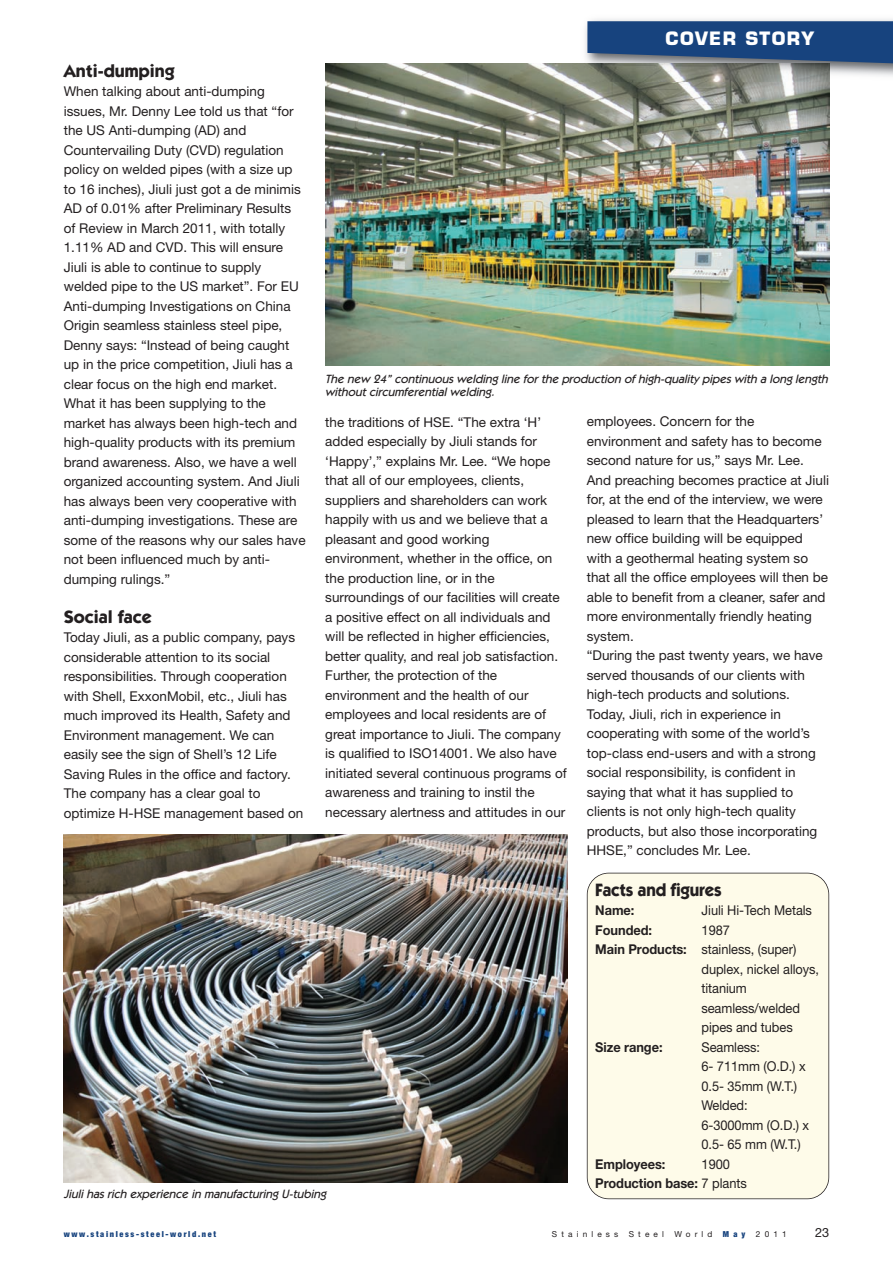
<style>
.page{position:relative;width:893px;height:1263px;background:#fff}
.page>*{position:absolute;margin:0;border:0;box-sizing:border-box;transform-origin:0 0}
.t1{font:700 18px "Itc Kabel";color:#231f20}
.t2{font:700 18px "Itc Kabel";color:#231f20;scale:.95 1}
.t3{font:700 18px "Eurostile LT Std";letter-spacing:.075em;color:#fff}
.t4{font:13.5px/19.5px "Helvetica Neue";color:#231f20}
.t5{font:13.5px/19.5px "Helvetica Neue";color:#231f20;scale:.95 1}
.t6{font:700 13.5px/19.5px "Helvetica Neue";letter-spacing:-.005em;color:#231f20;scale:.95 1}
.t7{font:12.75px "Helvetica Neue";color:#231f20}
.t8{font:italic 500 12px/13.5px "Itc Kabel";color:#231f20}
.t9{font:900 condensed 8.25px "Helvetica Neue";letter-spacing:.2em;color:#17437e}
.t10{font:8.25px "Helvetica Neue";letter-spacing:.5em;color:#231f20}
.s1{font-weight:700}
.s2{font-weight:400}
</style>
<div class="page">
<img style="left:325px;top:64px;width:504px;height:302px">
<div style="left:587px;top:873px;width:242px;height:326px;background:#fefbe9;border-radius:22px"></div>
<div style="left:587px;top:873px;width:242px;height:326px;border:2px solid #231f20;border-radius:22px"></div>
<img style="left:579px;top:19px;width:314px;height:63px">
<img style="left:579px;top:64px;width:250px;height:18px">
<svg style="left:587px;top:21px;width:306px;height:43px;background:#294f81"></svg>
<img style="left:64px;top:834px;width:504px;height:349px">
<h1 class="t3" style="left:666px;top:32px;width:150px">COVER STORY</h1>
<h1 class="t1" style="left:64px;top:64px;width:112px">Anti-dumping</h1>
<p class="t4" style="left:64px;top:81px;width:243px">When talking about anti-dumping issues, Mr. Denny Lee told us that “for the US Anti-dumping (AD) and Countervailing Duty (CVD) regulation policy on welded pipes (with a size up to 16 inches), Jiuli just got a de minimis AD of 0.01% after Preliminary Results of Review in March 2011, with totally 1.11% AD and CVD. This will ensure Jiuli is able to continue to supply welded pipe to the US market”. For EU Anti-dumping Investigations on China Origin seamless stainless steel pipe, Denny says: “Instead of being caught up in the price competition, Jiuli has a clear focus on the high end market.<br>What it has been supplying to the market has always been high-tech and high-quality products with its premium brand awareness. Also, we have a well organized accounting system. And Jiuli has always been very cooperative with anti-dumping investigations. These are some of the reasons why our sales have not been influenced much by anti&shy;dumping rulings.”</p>
<h1 class="t1" style="left:64px;top:610px;width:89px">Social face</h1>
<p class="t4" style="left:64px;top:627px;width:241px">Today Jiuli, as a public company, pays considerable attention to its social responsibilities. Through cooperation with Shell, ExxonMobil, etc., Jiuli has much improved its Health, Safety and Environment management. We can easily see the sign of Shell’s 12 Life Saving Rules in the office and factory.<br>The company has a clear goal to optimize H-HSE management based on</p>
<p class="t8" style="left:325px;top:373px;width:506px">The new 24” continuous welding line for the production of high-quality pipes with a long length without circumferential welding.</p>
<p class="t4" style="left:325px;top:412px;width:243px">the traditions of HSE. “The extra ‘H’ added especially by Jiuli stands for ‘Happy’,” explains Mr. Lee. “We hope that all of our employees, clients, suppliers and shareholders can work happily with us and we believe that a pleasant and good working environment, whether in the office, on the production line, or in the surroundings of our facilities will create a positive effect on all individuals and will be reflected in higher efficiencies, better quality, and real job satisfaction.<br>Further, the protection of the environment and the health of our employees and local residents are of great importance to Jiuli. The company is qualified to ISO14001. We also have initiated several continuous programs of awareness and training to instil the necessary alertness and attitudes in our</p>
<p class="t4" style="left:587px;top:412px;width:244px">employees. Concern for the environment and safety has to become second nature for us,” says Mr. Lee.<br>And preaching becomes practice at Jiuli for, at the end of the interview, we were pleased to learn that the Headquarters’ new office building will be equipped with a geothermal heating system so that all the office employees will then be able to benefit from a cleaner, safer and more environmentally friendly heating system.<br>“During the past twenty years, we have served thousands of our clients with high-tech products and solutions.<br>Today, Jiuli, rich in experience in cooperating with some of the world’s top-class end-users and with a strong social responsibility, is confident in saying that what it has supplied to clients is not only high-tech quality products, but also those incorporating HHSE,” concludes Mr. Lee.</p>
<h1 class="t2" style="left:595px;top:883px;width:134px">Facts and figures</h1>
<p class="t6" style="left:595px;top:900px;width:43px">Name:</p>
<p class="t5" style="left:702px;top:900px;width:118px">Jiuli Hi-Tech Metals</p>
<p class="t6" style="left:595px;top:920px;width:61px">Founded:</p>
<p class="t5" style="left:702px;top:920px;width:31px">1987</p>
<p class="t5" style="left:595px;top:939px;width:213px"><span class="s1">Main Products:</span> stainless, (super)</p>
<p class="t5" style="left:701px;top:959px;width:125px">duplex, nickel alloys,</p>
<p class="t5" style="left:701px;top:978px;width:49px">titanium</p>
<p class="t5" style="left:701px;top:998px;width:105px">seamless/welded</p>
<p class="t5" style="left:701px;top:1017px;width:98px">pipes and tubes</p>
<p class="t6" style="left:595px;top:1037px;width:72px">Size range:</p>
<p class="t5" style="left:701px;top:1037px;width:115px">Seamless:<br>6- 711mm (O.D.) x<br>0.5- 35mm (W.T.)<br>Welded:<br>6-3000mm (O.D.) x<br>0.5- 65 mm (W.T.)</p>
<p class="t6" style="left:595px;top:1154px;width:75px">Employees:</p>
<p class="t6" style="left:595px;top:1154px;width:161px;text-indent:106px"><span class="s2">1900<br></span>Production base: <span class="s2">7 plants</span></p>
<p class="t8" style="left:64px;top:1188px;width:266px">Jiuli has rich experience in manufacturing U-tubing</p>
<p class="t9" style="left:64px;top:1229px;width:154px">www.stainless-steel-world.net</p>
<p class="t10" style="left:552px;top:1229px;width:68px">Stainless</p>
<p class="t10" style="left:629px;top:1229px;width:37px">Steel</p>
<p class="t10" style="left:674px;top:1229px;width:39px">World</p>
<p class="t9" style="left:723px;top:1229px;width:24px">May</p>
<p class="t10" style="left:756px;top:1229px;width:32px">2011</p>
<p class="t7" style="left:815px;top:1225px;width:16px">23</p>
</div>
